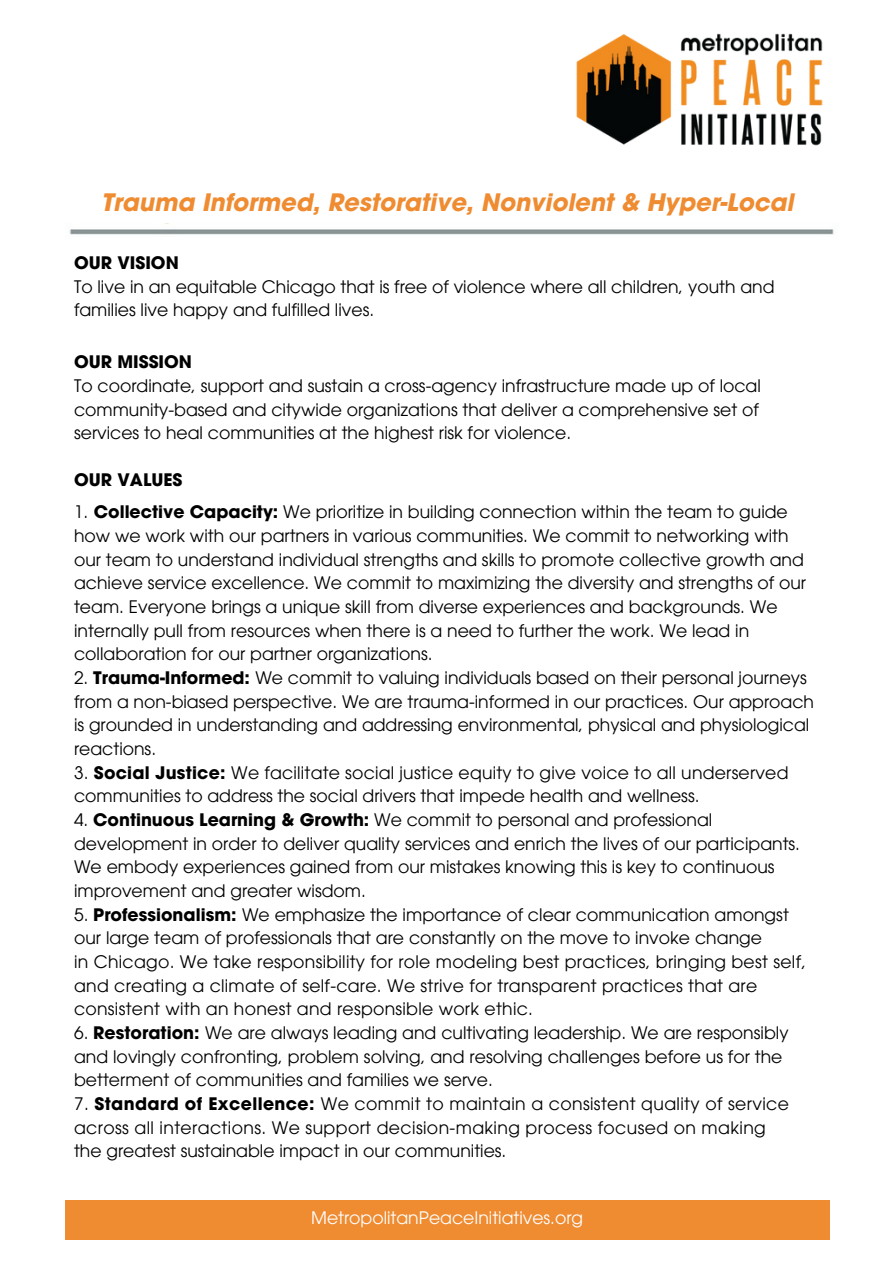
<style>
.page{position:relative;width:894px;height:1264px;background:#fff}
.page>*{position:absolute;margin:0;border:0;box-sizing:border-box;transform-origin:0 0}
.t1{font:italic 700 24px "ITC Avant Garde Pro";color:#ef8b31}
.t2{font:17.25px/23.7px "ITC Avant Garde Pro";color:#000}
.t3{font:17.25px/23.7px "ITC Avant Garde Pro";letter-spacing:.025em;color:#000}
.t4{font:17.25px "ITC Avant Garde Pro";color:#fff}
.t5{font:700 17.25px "ITC Avant Garde Pro";color:#000}
.s1{font-weight:700}
</style>
<div class="page">
<div style="left:65px;top:1200px;width:763px;height:40px;background:#ef8b31"></div>
<img style="left:576px;top:33px;width:247px;height:113px">
<p class="t1" style="left:101px;top:193px;width:693px">Trauma Informed, Restorative, Nonviolent &amp; Hyper-Local</p>
<p class="t5" style="left:74px;top:256px;width:106px">OUR VISION</p>
<p class="t2" style="left:74px;top:277px;width:701px">To live in an equitable Chicago that is free of violence where all children, youth and families live happy and fulfilled lives.</p>
<p class="t5" style="left:74px;top:355px;width:119px">OUR MISSION</p>
<p class="t2" style="left:74px;top:376px;width:688px;text-align:justify">To coordinate, support and sustain a cross-agency infrastructure made up of local community-based and citywide organizations that deliver a comprehensive set of services to heal communities at the highest risk for violence.</p>
<p class="t5" style="left:74px;top:473px;width:110px">OUR VALUES</p>
<p class="t2" style="left:74px;top:502px;width:733px">1. <span class="s1">Collective Capacity:</span> We prioritize in building connection within the team to guide how we work with our partners in various communities. We commit to networking with our team to understand individual strengths and skills to promote collective growth and achieve service excellence. We commit to maximizing the diversity and strengths of our team. Everyone brings a unique skill from diverse experiences and backgrounds. We internally pull from resources when there is a need to further the work. We lead in collaboration for our partner organizations.</p>
<p class="t2" style="left:74px;top:668px;width:741px">2. <span class="s1">Trauma-Informed:</span> We commit to valuing individuals based on their personal journeys from a non-biased perspective. We are trauma-informed in our practices. Our approach is grounded in understanding and addressing environmental, physical and physiological reactions.</p>
<p class="t2" style="left:74px;top:762px;width:715px">3. <span class="s1">Social Justice:</span> We facilitate social justice equity to give voice to all underserved</p>
<p class="t2" style="left:74px;top:786px;width:626px">communities to address the social drivers that impede health and wellness.</p>
<p class="t2" style="left:74px;top:810px;width:727px">4. <span class="s1">Continuous Learning &amp; Growth:</span> We commit to personal and professional development in order to deliver quality services and enrich the lives of our participants.<br>We embody experiences gained from our mistakes knowing this is key to continuous improvement and greater wisdom.</p>
<p class="t2" style="left:74px;top:904px;width:716px">5. <span class="s1">Professionalism:</span> We emphasize the importance of clear communication amongst our large team of professionals that are constantly on the move to invoke change</p>
<p class="t2" style="left:74px;top:952px;width:733px">in Chicago. We take responsibility for role modeling best practices, bringing best self, and creating a climate of self-care. We strive for transparent practices that are consistent with an honest and responsible work ethic.</p>
<p class="t2" style="left:74px;top:1022px;width:715px">6. <span class="s1">Restoration:</span> We are always leading and cultivating leadership. We are responsibly and lovingly confronting, problem solving, and resolving challenges before us for the betterment of communities and families we serve.</p>
<p class="t3" style="left:74px;top:1093px;width:716px">7. <span class="s1">Standard of Excellence:</span> We commit to maintain a consistent quality of service across all interactions. We support decision-making process focused on making</p>
<p class="t2" style="left:74px;top:1141px;width:433px">the greatest sustainable impact in our communities.</p>
<p class="t4" style="left:311px;top:1211px;width:273px">MetropolitanPeaceInitiatives.org</p>
</div>
